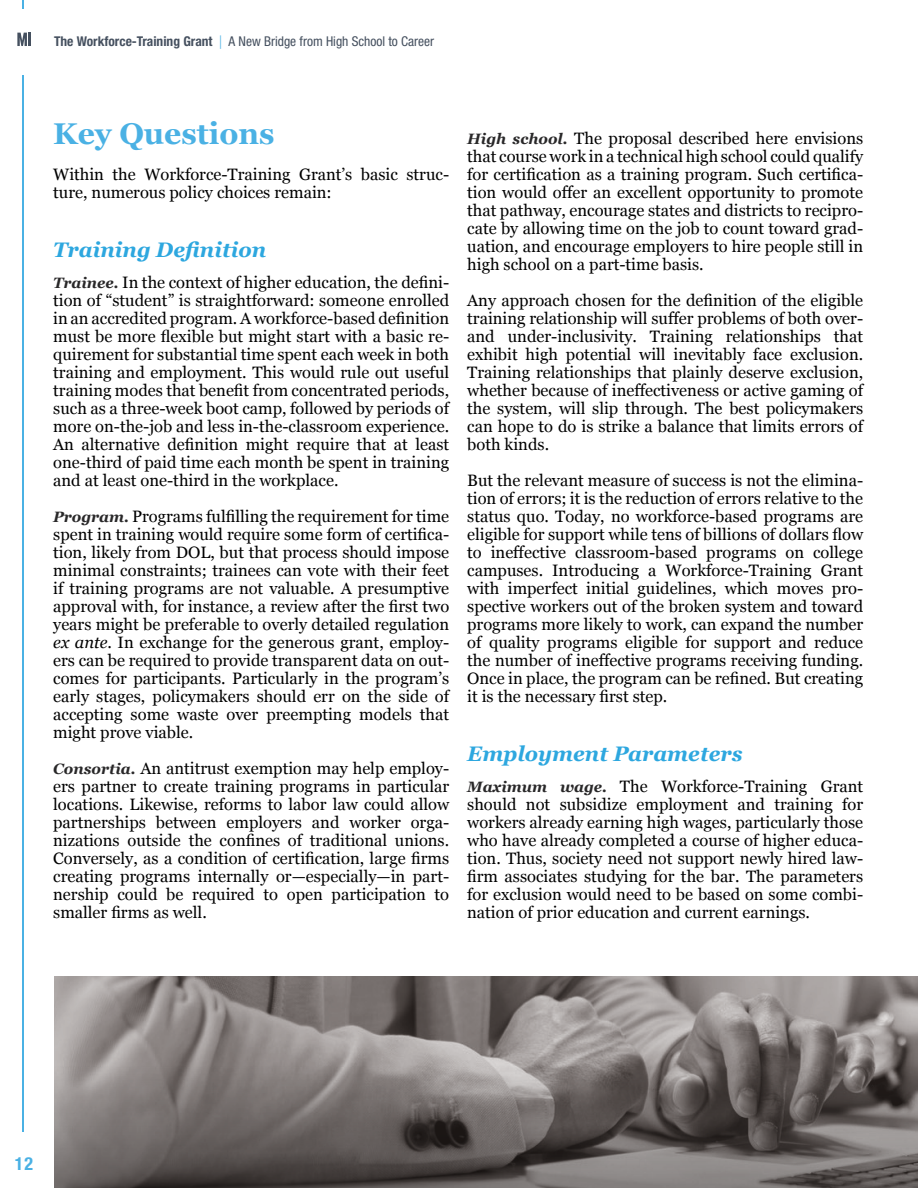
<style>
.page{position:relative;width:918px;height:1188px;background:#fff}
.page>*{position:absolute;margin:0;border:0;box-sizing:border-box;transform-origin:0 0}
.t1{font:700 30px "Georgia";color:#4ab1e4}
.t2{font:italic 700 21px "Georgia";color:#2da7df}
.t3{font:700 condensed 18px "Helvetica Neue LT Pro";color:#4ab1e4}
.t4{font:16.5px/18px "Georgia";color:#000;text-align:justify}
.t5{font:condensed 13.5px "Helvetica Neue LT Pro";color:#45505f}
.s1{font-weight:700}
.s2{font-weight:300;font-stretch:normal;color:#4ab1e4}
.s3{font-weight:700;font-style:italic;font-size:15px;color:#292829}
.s4{font-style:italic}
</style>
<div class="page">
<svg style="left:17px;top:33px;width:14px;height:13px"></svg>
<hr style="left:23px;top:75px;width:1px;height:1056px;background:#4ab1e4">
<img style="left:54px;top:977px;width:864px;height:88px">
<svg style="left:54px;top:1065px;width:864px;height:123px;background:#6a6463"></svg>
<p class="t5" style="left:54px;top:33px;width:382px"><span class="s1">The Workforce-Training Grant</span> <span class="s2">|</span> A New Bridge from High School to Career</p>
<h1 class="t1" style="left:53px;top:111px;width:223px">Key Questions</h1>
<p class="t4" style="left:53px;top:165px;width:397px">Within the Workforce-Training Grant’s basic struc&shy;ture, numerous policy choices remain:</p>
<p class="t2" style="left:53px;top:234px;width:215px">Training Definition</p>
<p class="t4" style="left:53px;top:273px;width:398px"><span class="s3">Trainee.</span> In the context of higher education, the defini&shy;tion of “student” is straightforward: someone enrolled in an accredited program. A workforce-based definition must be more flexible but might start with a basic re&shy;quirement for substantial time spent each week in both training and employment. This would rule out useful training modes that benefit from concentrated periods, such as a three-week boot camp, followed by periods of more on-the-job and less in-the-classroom experience.<br>An alternative definition might require that at least one-third of paid time each month be spent in training and at least one-third in the workplace.</p>
<p class="t4" style="left:53px;top:507px;width:398px"><span class="s3">Program.</span> Programs fulfilling the requirement for time spent in training would require some form of certifica&shy;tion, likely from DOL, but that process should impose minimal constraints; trainees can vote with their feet if training programs are not valuable. A presumptive approval with, for instance, a review after the first two years might be preferable to overly detailed regulation <span class="s4">ex ante</span>. In exchange for the generous grant, employ&shy;ers can be required to provide transparent data on out&shy;comes for participants. Particularly in the program’s early stages, policymakers should err on the side of accepting some waste over preempting models that might prove viable.</p>
<p class="t4" style="left:53px;top:759px;width:398px"><span class="s3">Consortia.</span> An antitrust exemption may help employ&shy;ers partner to create training programs in particular locations. Likewise, reforms to labor law could allow partnerships between employers and worker orga&shy;nizations outside the confines of traditional unions.<br>Conversely, as a condition of certification, large firms creating programs internally or—especially—in part&shy;nership could be required to open participation to smaller firms as well.</p>
<p class="t4" style="left:467px;top:129px;width:398px"><span class="s3">High school.</span> The proposal described here envisions that course work in a technical high school could qualify for certification as a training program. Such certifica&shy;tion would offer an excellent opportunity to promote that pathway, encourage states and districts to recipro&shy;cate by allowing time on the job to count toward grad&shy;uation, and encourage employers to hire people still in high school on a part-time basis.</p>
<p class="t4" style="left:467px;top:291px;width:397px">Any approach chosen for the definition of the eligible training relationship will suffer problems of both over&shy;and under-inclusivity. Training relationships that exhibit high potential will inevitably face exclusion.<br>Training relationships that plainly deserve exclusion, whether because of ineffectiveness or active gaming of the system, will slip through. The best policymakers can hope to do is strike a balance that limits errors of both kinds.</p>
<p class="t4" style="left:467px;top:471px;width:398px">But the relevant measure of success is not the elimina&shy;tion of errors; it is the reduction of errors relative to the status quo. Today, no workforce-based programs are eligible for support while tens of billions of dollars flow to ineffective classroom-based programs on college campuses. Introducing a Workforce-Training Grant with imperfect initial guidelines, which moves pro&shy;spective workers out of the broken system and toward programs more likely to work, can expand the number of quality programs eligible for support and reduce the number of ineffective programs receiving funding.<br>Once in place, the program can be refined. But creating it is the necessary first step.</p>
<p class="t2" style="left:467px;top:738px;width:277px">Employment Parameters</p>
<p class="t4" style="left:467px;top:777px;width:398px"><span class="s3">Maximum wage.</span> The Workforce-Training Grant should not subsidize employment and training for workers already earning high wages, particularly those who have already completed a course of higher educa&shy;tion. Thus, society need not support newly hired law&shy;firm associates studying for the bar. The parameters for exclusion would need to be based on some combi&shy;nation of prior education and current earnings.</p>
<p class="t3" style="left:15px;top:1153px;width:20px">12</p>
</div>
